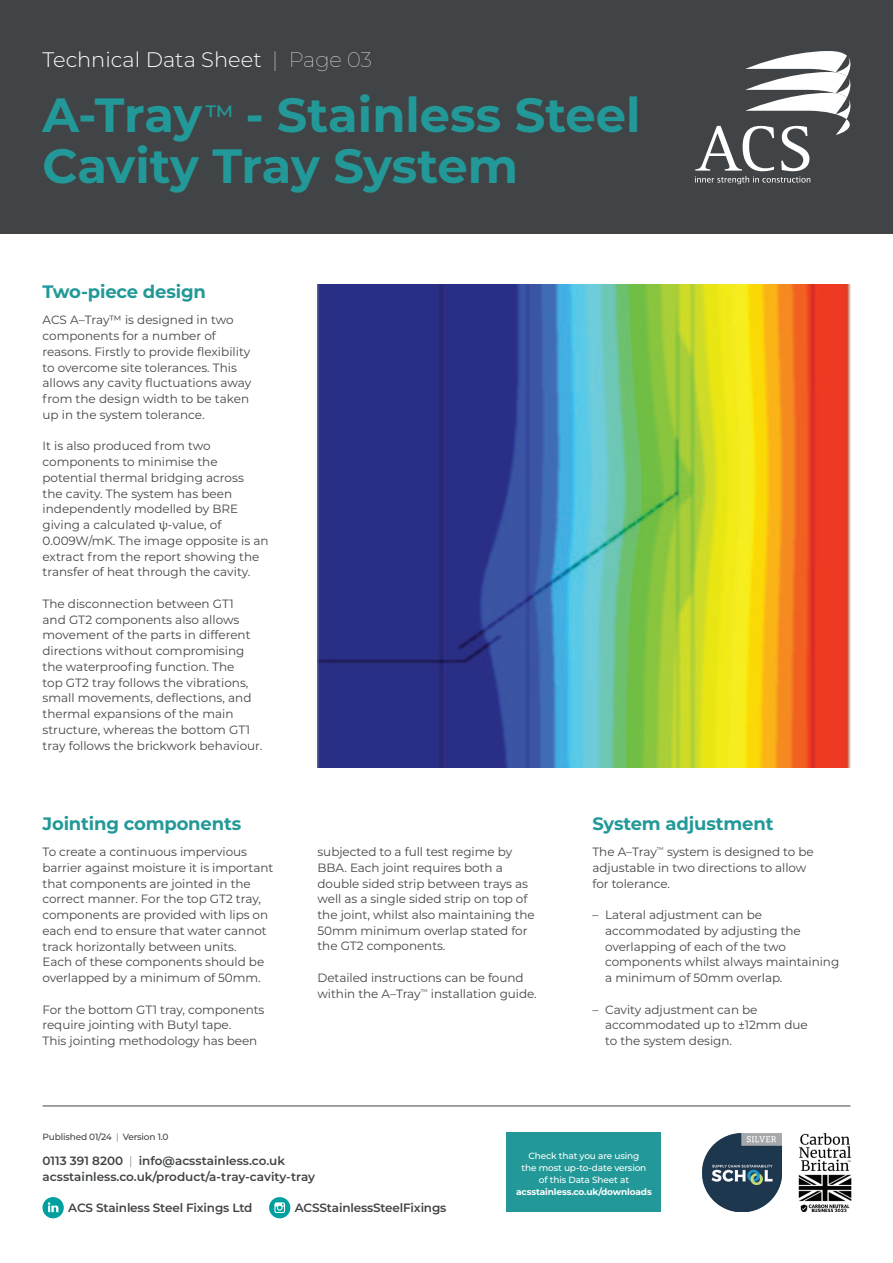
<style>
.page{position:relative;width:893px;height:1263px;background:#fff}
.page>*{position:absolute;margin:0;border:0;box-sizing:border-box;transform-origin:0 0}
.t1{font:700 48px/51px "Montserrat";color:#229998}
.t2{font:300 21px "Montserrat";color:#fff}
.t3{font:700 18px "Montserrat";letter-spacing:-.01em;color:#229998}
.t4{font:12px/15.8px "Montserrat";letter-spacing:-.005em;color:#414446}
.t5{font:600 12px/16.5px "Montserrat";letter-spacing:-.01em;color:#414446}
.t6{font:500 9px/12px "Montserrat";letter-spacing:-.015em;color:#fff;text-align:center}
.t7{font:700 9px "Montserrat";letter-spacing:-.015em;color:#fff}
.t8{font:500 9px "Montserrat";letter-spacing:-.02em;color:#414446}
.s1{font-weight:100}
.s2{font-weight:500;font-size:28.05px}
.s3{font-family:"Source Serif Variable";font-size:12.75px}
.s4{font-weight:300}
.s5{font-weight:200}
</style>
<div class="page">
<div style="left:0;top:0;width:893px;height:234px;background:#414446"></div>
<svg style="left:695px;top:51px;width:155px;height:133px"></svg>
<img style="left:702px;top:1133px;width:80px;height:79px">
<div style="left:43px;top:1197px;width:21px;height:21px;background:#00a09e;border-radius:50%"></div>
<svg style="left:48px;top:1202px;width:10px;height:10px"></svg>
<div style="left:269px;top:1197px;width:21px;height:21px;background:#00a09e;border-radius:50%"></div>
<svg style="left:274px;top:1202px;width:11px;height:11px"></svg>
<hr style="left:43px;top:1106px;width:807px;height:1px;background:#414446">
<img style="left:799px;top:1133px;width:52px;height:79px">
<div style="left:507px;top:1133px;width:154px;height:79px;background:#229998"></div>
<img style="left:317px;top:285px;width:533px;height:482px">
<h2 class="t2" style="left:43px;top:45px;width:331px">Technical Data Sheet <span class="s1">| Page 03</span></h2>
<h1 class="t1" style="left:43px;top:87px;width:599px">A-Tray<span class="s2">™</span> - Stainless Steel<br>Cavity Tray System</h1>
<h3 class="t3" style="left:43px;top:278px;width:165px">Two-piece design</h3>
<p class="t4" style="left:43px;top:312px;width:210px">ACS A–Tray™ is designed in two components for a number of reasons. Firstly to provide flexibility to overcome site tolerances. This allows any cavity fluctuations away from the design width to be taken up in the system tolerance.</p>
<p class="t4" style="left:43px;top:438px;width:228px">It is also produced from two components to minimise the potential thermal bridging across<br>the cavity. The system has been independently modelled by BRE giving a calculated <span class="s3">ψ</span>-value, of<br>0.009W/mK. The image opposite is an extract from the report showing the transfer of heat through the cavity.</p>
<p class="t4" style="left:43px;top:595px;width:221px">The disconnection between GT1<br>and GT2 components also allows movement of the parts in different directions without compromising the waterproofing function. The<br>top GT2 tray follows the vibrations, small movements, deflections, and thermal expansions of the main structure, whereas the bottom GT1 tray follows the brickwork behaviour.</p>
<h3 class="t3" style="left:43px;top:810px;width:200px">Jointing components</h3>
<h3 class="t3" style="left:592px;top:810px;width:183px">System adjustment</h3>
<p class="t4" style="left:43px;top:843px;width:232px">To create a continuous impervious barrier against moisture it is important that components are jointed in the correct manner. For the top GT2 tray, components are provided with lips on each end to ensure that water cannot track horizontally between units.<br>Each of these components should be overlapped by a minimum of 50mm.</p>
<p class="t4" style="left:43px;top:1001px;width:223px">For the bottom GT1 tray, components require jointing with Butyl tape.<br>This jointing methodology has been</p>
<p class="t8" style="left:43px;top:1130px;width:128px">Published 01/24 <span class="s4">|</span> Version 1.0</p>
<p class="t4" style="left:317px;top:843px;width:219px">subjected to a full test regime by<br>BBA. Each joint requires both a double sided strip between trays as well as a single sided strip on top of the joint, whilst also maintaining the<br>50mm minimum overlap stated for the GT2 components.</p>
<p class="t4" style="left:317px;top:969px;width:221px">Detailed instructions can be found within the A–Tray<sup>™</sup> installation guide.</p>
<p class="t4" style="left:592px;top:843px;width:223px">The A–Tray<sup>™</sup> system is designed to be adjustable in two directions to allow for tolerance.</p>
<p class="t4" style="left:605px;top:906px;width:236px;text-indent:-13px">– Lateral adjustment can be accommodated by adjusting the overlapping of each of the two components whilst always maintaining a minimum of 50mm overlap.</p>
<p class="t4" style="left:605px;top:1001px;width:204px;text-indent:-13px">– Cavity adjustment can be accommodated up to ±12mm due to the system design.</p>
<p class="t5" style="left:43px;top:1151px;width:274px">0113 391 8200 <span class="s5">|</span> info@acsstainless.co.uk acsstainless.co.uk/product/a-tray-cavity-tray</p>
<p class="t5" style="left:68px;top:1199px;width:186px">ACS Stainless Steel Fixings Ltd</p>
<p class="t5" style="left:295px;top:1199px;width:153px">ACSStainlessSteelFixings</p>
<p class="t6" style="left:521px;top:1149px;width:126px">Check that you are using the most up-to-date version of this Data Sheet at</p>
<p class="t7" style="left:516px;top:1185px;width:137px">acsstainless.co.uk/downloads</p>
</div>
